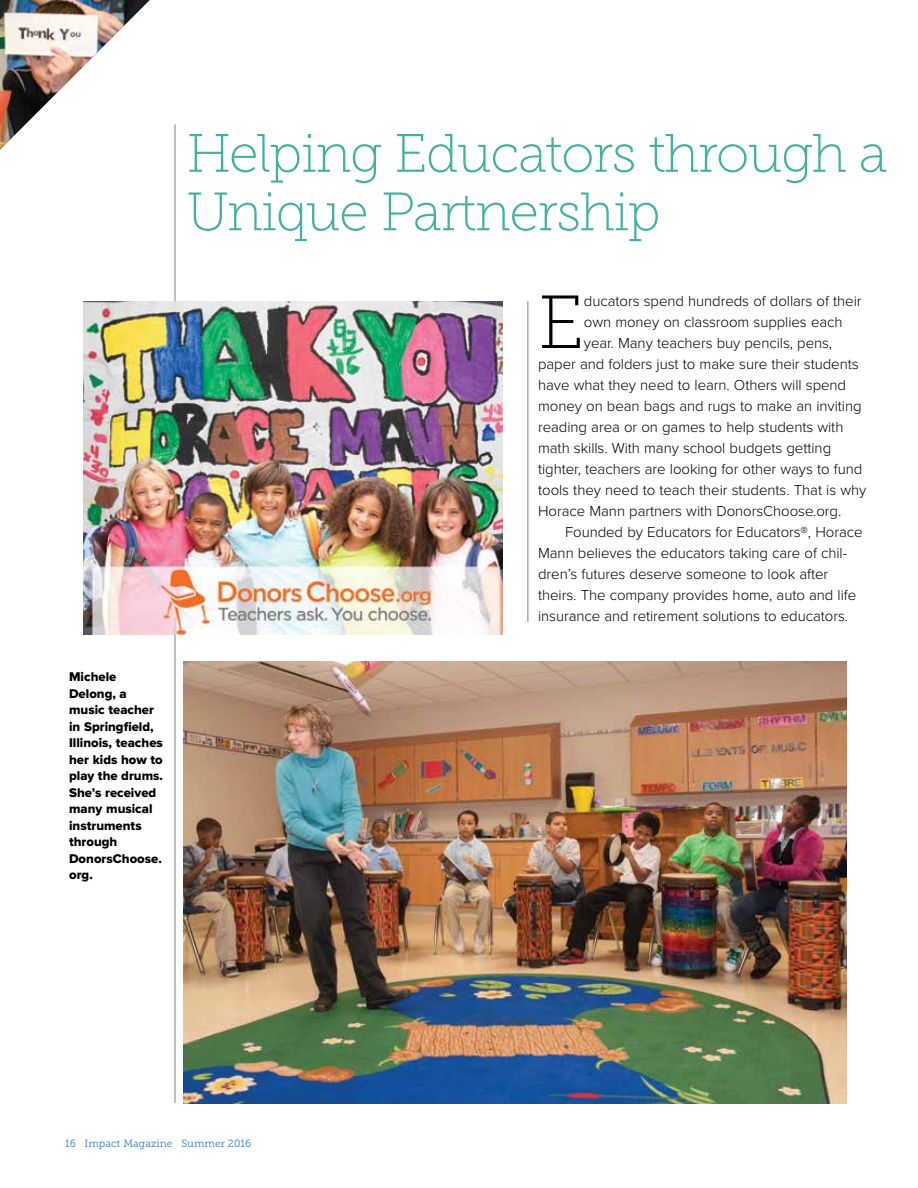
<style>
.page{position:relative;width:918px;height:1188px;background:#fff}
.page>*{position:absolute;margin:0;border:0;box-sizing:border-box;transform-origin:0 0}
.t1{font:75px "Museo Slab 100";color:#000}
.t2{font:54px/58.5px "Museo Slab 100";letter-spacing:-.025em;color:#43b19e}
.t3{font:300 15px "Proxima Nova";letter-spacing:-.005em;color:#000}
.t4{font:13.2px/16.5px "Proxima Nova Extrabld";color:#000}
.t5{font:10.5px "Museo Slab 300";color:#367dbd}
</style>
<div class="page">
<img style="left:0;top:0;width:150px;height:150px">
<img style="left:183px;top:662px;width:664px;height:441px">
<hr style="left:175px;top:124px;width:1px;height:979px;background:#808285">
<hr style="left:527px;top:301px;width:1px;height:321px;background:#808285">
<img style="left:84px;top:301px;width:419px;height:333px">
<h2 class="t2" style="left:187px;top:124px;width:703px">Helping Educators through a<br>Unique Partnership</h2>
<p class="t4" style="left:69px;top:669px;width:95px">Michele<br>Delong, a music teacher in Springfield,<br>Illinois, teaches her kids how to play the drums.<br>She’s received many musical instruments through<br>DonorsChoose. org.</p>
<p class="t5" style="left:65px;top:1138px;width:188px">16 Impact Magazine Summer 2016</p>
<h1 class="t1" style="left:538px;top:282px;width:48px">E</h1>
<p class="t3" style="left:584px;top:292px;width:279px">ducators spend hundreds of dollars of their</p>
<p class="t3" style="left:584px;top:313px;width:260px">own money on classroom supplies each</p>
<p class="t3" style="left:584px;top:334px;width:250px">year. Many teachers buy pencils, pens,</p>
<p class="t3" style="left:538px;top:355px;width:322px">paper and folders just to make sure their students</p>
<p class="t3" style="left:538px;top:376px;width:309px">have what they need to learn. Others will spend</p>
<p class="t3" style="left:538px;top:397px;width:325px">money on bean bags and rugs to make an inviting</p>
<p class="t3" style="left:538px;top:418px;width:307px">reading area or on games to help students with</p>
<p class="t3" style="left:538px;top:439px;width:295px">math skills. With many school budgets getting</p>
<p class="t3" style="left:538px;top:460px;width:326px">tighter, teachers are looking for other ways to fund</p>
<p class="t3" style="left:538px;top:481px;width:330px">tools they need to teach their students. That is why</p>
<p class="t3" style="left:538px;top:502px;width:305px">Horace Mann partners with DonorsChoose.org.</p>
<p class="t3" style="left:565px;top:523px;width:299px">Founded by Educators for Educators®, Horace</p>
<p class="t3" style="left:538px;top:544px;width:311px">Mann believes the educators taking care of chil-</p>
<p class="t3" style="left:538px;top:565px;width:292px">dren’s futures deserve someone to look after</p>
<p class="t3" style="left:538px;top:586px;width:320px">theirs. The company provides home, auto and life</p>
<p class="t3" style="left:538px;top:607px;width:311px">insurance and retirement solutions to educators.</p>
</div>
